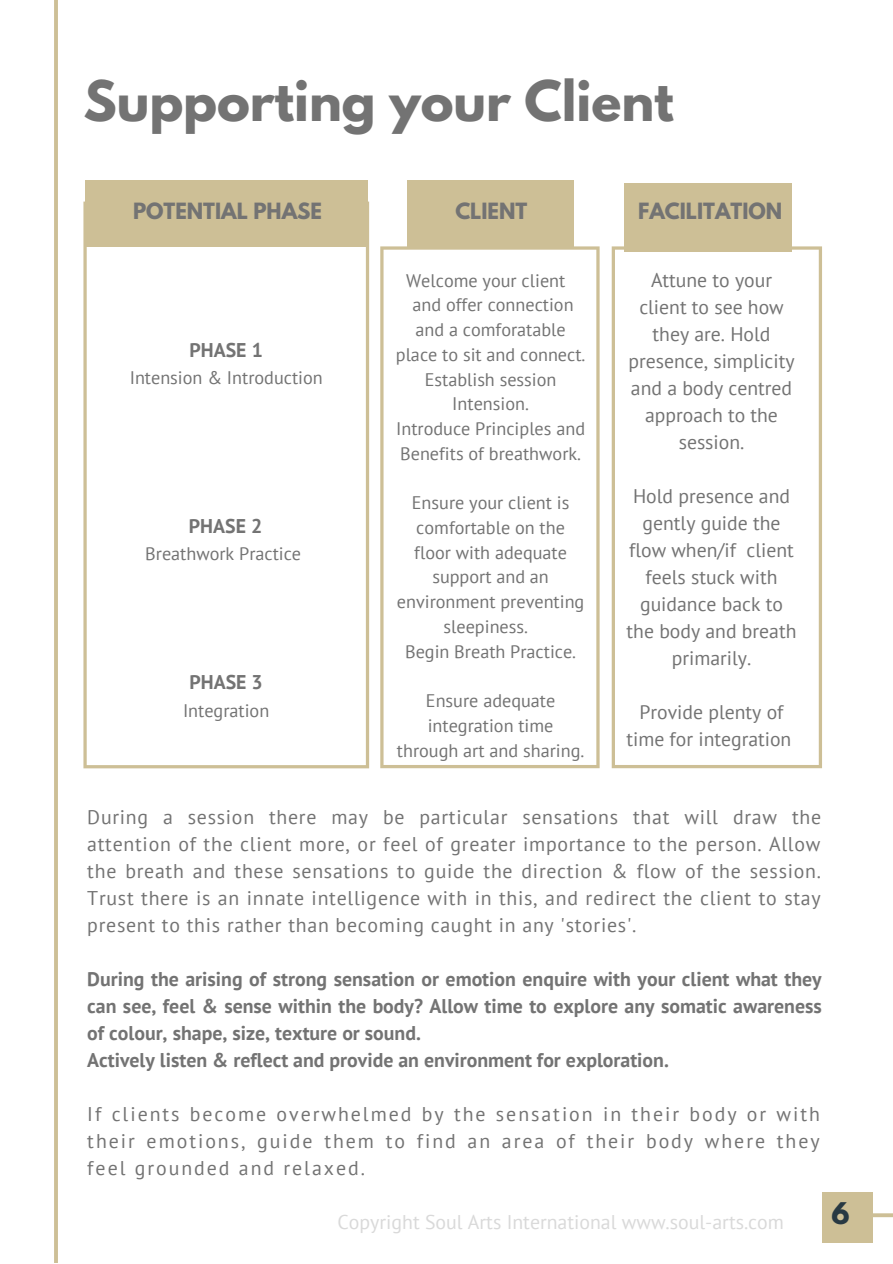
<style>
.page{position:relative;width:893px;height:1264px;background:#fff}
.page>*{position:absolute;margin:0;border:0;box-sizing:border-box;transform-origin:0 0}
.t1{font:700 49.65px "League Spartan";color:#737373}
.t2{font:700 26.4px "League Spartan";color:#283943}
.t3{font:19.8px/27px "PT Sans";letter-spacing:.07em;color:#737373;text-align:justify}
.t4{font:700 19.8px/27px "PT Sans";color:#737373}
.t5{font:19.8px "PT Sans";color:#d9d9d9}
.t6{font:700 19.8px "League Spartan";color:#737373}
.t7{font:19.65px/27px "PT Sans";color:#737373;text-align:center}
.t8{font:18.15px/24.8px "PT Sans";color:#737373;text-align:center}
</style>
<div class="page">
<svg style="left:380px;top:246px;width:219px;height:522px"></svg>
<div style="left:407px;top:180px;width:166px;height:67px;background:#cdbf96"></div>
<svg style="left:611px;top:246px;width:211px;height:522px"></svg>
<div style="left:623px;top:183px;width:168px;height:69px;background:#cdbf96"></div>
<svg style="left:83px;top:201px;width:286px;height:567px"></svg>
<div style="left:85px;top:180px;width:282px;height:66px;background:#cdbf96"></div>
<hr style="left:54px;top:0;width:4px;height:1262px;background:#cec098">
<svg style="left:872px;top:1200px;width:20px;height:30px"></svg>
<div style="left:822px;top:1192px;width:50px;height:51px;background:#cdbf96"></div>
<h1 class="t1" style="left:83px;top:77px;width:591px">Supporting your Client</h1>
<p class="t6" style="left:133px;top:201px;width:190px">POTENTIAL PHASE</p>
<p class="t6" style="left:455px;top:201px;width:73px">CLIENT</p>
<p class="t6" style="left:638px;top:201px;width:146px">FACILITATION</p>
<p class="t4" style="left:189px;top:336px;width:75px">PHASE 1</p>
<p class="t8" style="left:130px;top:365px;width:194px">Intension &amp; Introduction</p>
<p class="t4" style="left:189px;top:512px;width:75px">PHASE 2</p>
<p class="t8" style="left:145px;top:541px;width:157px">Breathwork Practice</p>
<p class="t4" style="left:189px;top:668px;width:75px">PHASE 3</p>
<p class="t8" style="left:183px;top:697px;width:88px">Integration</p>
<p class="t8" style="left:396px;top:267px;width:191px">Welcome your client and offer connection and a comforatable place to sit and connect.<br>Establish session<br>Intension.<br>Introduce Principles and<br>Benefits of breathwork.</p>
<p class="t8" style="left:397px;top:490px;width:189px">Ensure your client is comfortable on the floor with adequate support and an environment preventing sleepiness.<br>Begin Breath Practice.</p>
<p class="t8" style="left:397px;top:688px;width:189px">Ensure adequate integration time through art and sharing.</p>
<p class="t7" style="left:628px;top:266px;width:168px">Attune to your client to see how they are. Hold presence, simplicity and a body centred approach to the session.</p>
<p class="t7" style="left:626px;top:482px;width:171px">Hold presence and gently guide the flow when/if client feels stuck with guidance back to the body and breath primarily.</p>
<p class="t7" style="left:626px;top:698px;width:166px">Provide plenty of time for integration</p>
<p class="t3" style="left:87px;top:803px;width:735px">During a session there may be particular sensations that will draw the attention of the client more, or feel of greater importance to the person. Allow the breath and these sensations to guide the direction &amp; flow of the session.<br>Trust there is an innate intelligence with in this, and redirect the client to stay present to this rather than becoming caught in any 'stories'.</p>
<p class="t4" style="left:87px;top:965px;width:736px">During the arising of strong sensation or emotion enquire with your client what they can see, feel &amp; sense within the body? Allow time to explore any somatic awareness of colour, shape, size, texture or sound.<br>Actively listen &amp; reflect and provide an environment for exploration.</p>
<p class="t3" style="left:87px;top:1100px;width:734px">If clients become overwhelmed by the sensation in their body or with their emotions, guide them to find an area of their body where they feel grounded and relaxed.</p>
<p class="t5" style="left:337px;top:1209px;width:448px">Copyright Soul Arts International www.soul-arts.com</p>
<h2 class="t2" style="left:831px;top:1199px;width:20px">6</h2>
</div>
